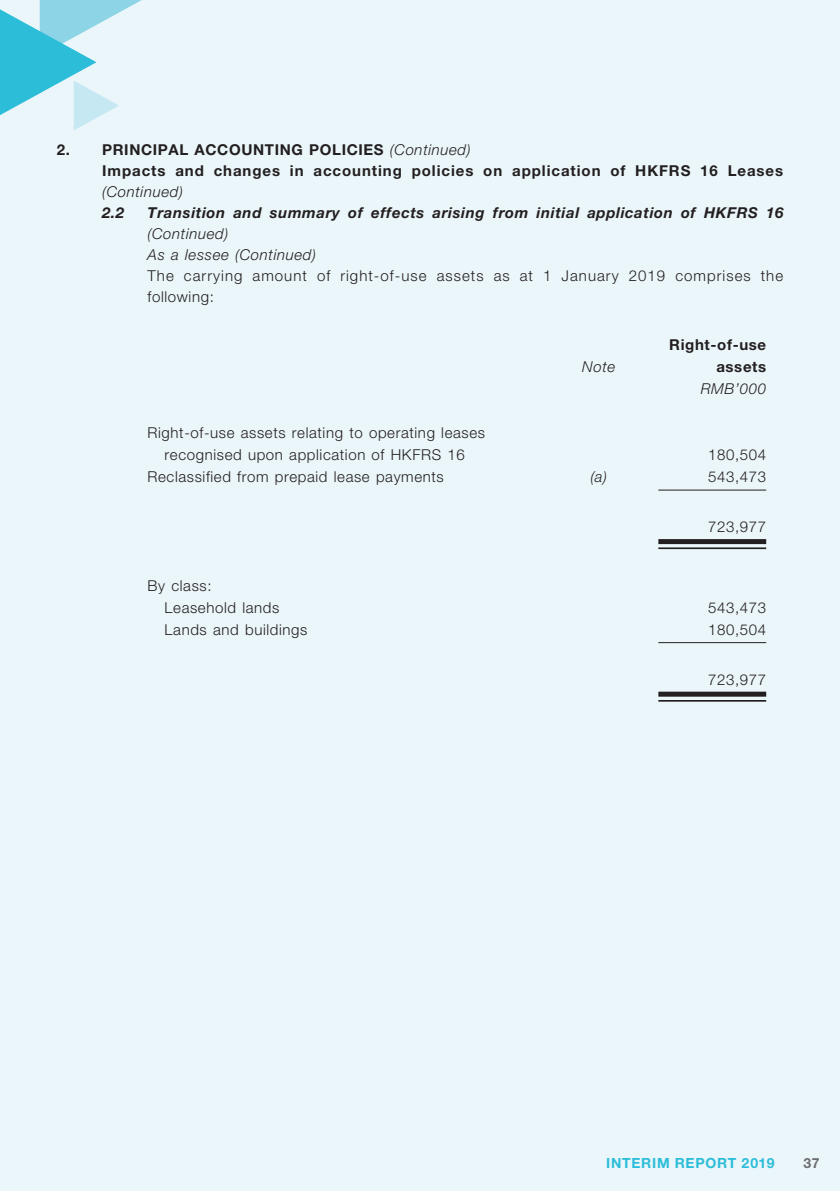
<style>
.page{position:relative;width:840px;height:1191px;background:#fff}
.page>*{position:absolute;margin:0;border:0;box-sizing:border-box;transform-origin:0 0}
.t1{font:300 15px/22px "Helvetica Neue";letter-spacing:.04em;color:#231f20;text-align:center}
.t2{font:700 15px/21px "Helvetica Neue";letter-spacing:.06em;color:#231f20}
.t3{font:300 15px/21px "Helvetica Neue";letter-spacing:.07em;color:#231f20}
.t4{font:italic 700 15px "Helvetica Neue";letter-spacing:.04em;color:#231f20}
.t5{font:italic 300 15px/21px "Helvetica Neue";letter-spacing:.04em;color:#231f20}
.t6{font:700 14px "Helvetica Neue";letter-spacing:.05em;color:#2cbdd8}
.t7{font:700 14px "Helvetica Neue";color:#6c6d70}
.s1{font-weight:300;font-style:italic}
</style>
<div class="page">
<div style="left:0;top:0;width:839px;height:1191px;background:#ebf6fa"></div>
<svg style="left:0;top:0;width:142px;height:130px"></svg>
<hr style="left:658px;top:489px;width:107px;height:1px;background:#231f20">
<div style="left:658px;top:539px;width:107px;height:5px;background:#231f20"></div>
<hr style="left:658px;top:547px;width:107px;height:2px;background:#231f20">
<hr style="left:658px;top:642px;width:107px;height:1px;background:#231f20">
<div style="left:658px;top:691px;width:107px;height:5px;background:#231f20"></div>
<hr style="left:658px;top:700px;width:107px;height:1px;background:#231f20">
<p class="t2" style="left:102px;top:138px;width:568px;text-indent:22px">INCIPAL ACCOUNTING POLICIES <span class="s1">(Continued)<br></span>Impacts and changes in accounting policies on application of HKFRS</p>
<p class="t2" style="left:57px;top:138px;width:33px">2. PR</p>
<p class="t2" style="left:699px;top:159px;width:84px">16 Leases</p>
<p class="t5" style="left:102px;top:181px;width:82px">(Continued)</p>
<p class="t4" style="left:102px;top:203px;width:24px">2.2</p>
<p class="t4" style="left:147px;top:203px;width:637px">Transition and summary of effects arising from initial application of HKFRS 16</p>
<p class="t5" style="left:147px;top:223px;width:170px">(Continued)<br>As a lessee (Continued)</p>
<p class="t3" style="left:147px;top:264px;width:636px">The carrying amount of right-of-use assets as at 1 January 2019 comprises the following:</p>
<p class="t1" style="left:147px;top:422px;width:339px">Right-of-use assets relating to operating leases recognised upon application of HKFRS 16</p>
<p class="t5" style="left:582px;top:356px;width:35px">Note</p>
<p class="t2" style="left:669px;top:334px;width:98px;line-height:22px;text-align:right">Right-of-use assets</p>
<p class="t5" style="left:700px;top:378px;width:67px">RMB’000</p>
<p class="t1" style="left:707px;top:444px;width:59px">180,504</p>
<p class="t1" style="left:147px;top:466px;width:297px">Reclassified from prepaid lease payments</p>
<p class="t5" style="left:590px;top:466px;width:18px">(a)</p>
<p class="t1" style="left:707px;top:466px;width:59px">543,473</p>
<p class="t1" style="left:707px;top:516px;width:59px">723,977</p>
<p class="t1" style="left:164px;top:574px;width:116px;text-align:left;text-indent:-17px">By class:<br>Leasehold lands</p>
<p class="t1" style="left:707px;top:596px;width:59px">543,473</p>
<p class="t1" style="left:164px;top:618px;width:144px">Lands and buildings</p>
<p class="t1" style="left:707px;top:618px;width:59px">180,504</p>
<p class="t1" style="left:707px;top:668px;width:59px">723,977</p>
<p class="t6" style="left:606px;top:1154px;width:169px">Interim Report 2019</p>
<p class="t7" style="left:803px;top:1154px;width:18px">37</p>
</div>
